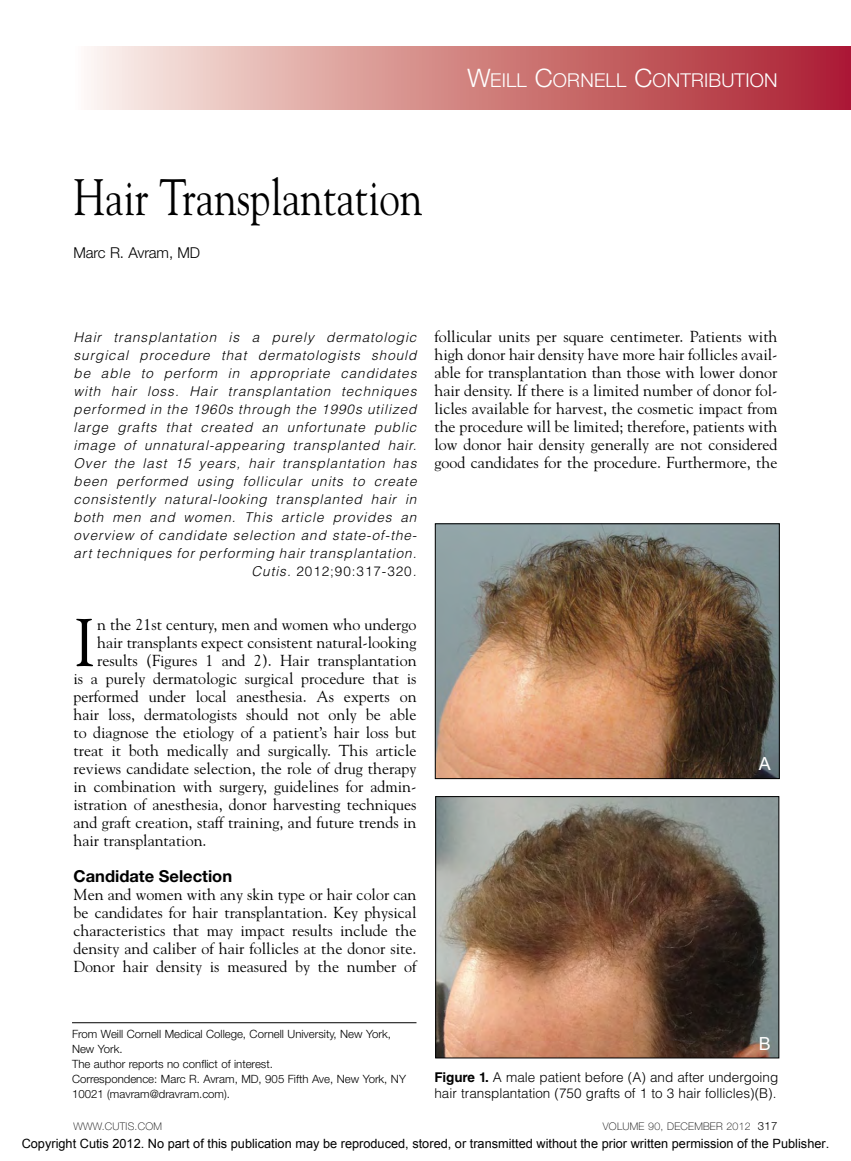
<style>
.page{position:relative;width:851px;height:1161px;background:#fff}
.page>*{position:absolute;margin:0;border:0;box-sizing:border-box;transform-origin:0 0}
.DropCap{font:67.05px "Goudy Std";color:#000}
.t1{font:51px "Goudy Std";color:#000;scale:.8 1}
.Therapeutics_for_He{font:300 19.2px "Helvetica Neue LT Std";letter-spacing:.005em;color:#fff}
.t2{font:18px "Arial";color:#fff}
.Sub_Head{font:700 16.5px "Helvetica Neue LT Std";color:#000}
.Para_1{font:15.9px/18px "Goudy Std";color:#000;text-align:justify}
.DropCap-2{font:15.9px "Goudy Std";color:#000}
.Author{font:300 15px "Helvetica Neue LT Std";letter-spacing:-.01em;color:#000}
.Abstract{font:italic 300 13.5px/18px "Helvetica LT Std";letter-spacing:.07em;color:#000;text-align:justify}
.Fig_Cap{font:300 13.5px/15.9px "Helvetica LT Std";color:#000}
.Vol_Pg{font:300 13.5px "Helvetica LT Std";letter-spacing:.07em;color:#000}
.t3{font:12.75px "Arial";color:#000}
.Author_Bio{font:300 11.4px/15px "Helvetica Neue LT Std";color:#000}
.Vol_folio{font:100 10.5px "Helvetica Neue LT Std";letter-spacing:.025em;color:#000}
.www_folio{font:100 10.5px "Helvetica Neue LT Std";letter-spacing:.025em;color:#000}
.s1{font-size:25.5px}
.s2{font-style:italic}
.s3{font-weight:700}
.s4{font-weight:300;font-size:11.4px}
</style>
<div class="page">
<svg style="left:91px;top:46px;width:759px;height:64px;background:#d28585"></svg>
<hr style="left:72px;top:1022px;width:344px;height:1px;background:#000">
<img style="left:437px;top:798px;width:340px;height:258px">
<div style="left:435px;top:796px;width:344px;height:262px;border:1px solid #000"></div>
<img style="left:437px;top:525px;width:340px;height:252px">
<div style="left:435px;top:523px;width:344px;height:256px;border:1px solid #000"></div>
<p class="Therapeutics_for_He" style="left:467px;top:69px;width:311px"><span class="s1">W</span>EILL <span class="s1">C</span>ORNELL <span class="s1">C</span>ONTRIBUTION</p>
<p class="t1" style="left:74px;top:166px;width:438px">Hair Transplantation</p>
<p class="Author" style="left:74px;top:244px;width:128px">Marc R. Avram, MD</p>
<p class="Abstract" style="left:74px;top:328px;width:345px">Hair transplantation is a purely dermatologic surgical procedure that dermatologists should be able to perform in appropriate candidates with hair loss. Hair transplantation techniques performed in the 1960s through the 1990s utilized large grafts that created an unfortunate public image of unnatural-appearing transplanted hair.<br>Over the last 15 years, hair transplantation has been performed using follicular units to create consistently natural-looking transplanted hair in both men and women. This article provides an overview of candidate selection and state-of-the&shy;art techniques for performing hair transplantation.</p>
<p class="Vol_Pg" style="left:251px;top:563px;width:166px"><span class="s2">Cutis.</span> 2012;90:317-320<span class="s2">.</span></p>
<p class="DropCap" style="left:74px;top:601px;width:24px">I</p>
<p class="DropCap-2" style="left:97px;top:615px;width:321px">n the 21st century, men and women who undergo</p>
<p class="DropCap-2" style="left:97px;top:633px;width:321px">hair transplants expect consistent natural-looking</p>
<p class="DropCap-2" style="left:97px;top:651px;width:321px">results (Figures 1 and 2). Hair transplantation</p>
<p class="DropCap-2" style="left:74px;top:669px;width:344px">is a purely dermatologic surgical procedure that is</p>
<p class="DropCap-2" style="left:74px;top:687px;width:344px">performed under local anesthesia. As experts on</p>
<p class="DropCap-2" style="left:74px;top:705px;width:344px">hair loss, dermatologists should not only be able</p>
<p class="DropCap-2" style="left:74px;top:723px;width:344px">to diagnose the etiology of a patient’s hair loss but</p>
<p class="DropCap-2" style="left:74px;top:741px;width:344px">treat it both medically and surgically. This article</p>
<p class="DropCap-2" style="left:74px;top:759px;width:344px">reviews candidate selection, the role of drug therapy</p>
<p class="DropCap-2" style="left:74px;top:777px;width:344px">in combination with surgery, guidelines for admin-</p>
<p class="DropCap-2" style="left:74px;top:795px;width:344px">istration of anesthesia, donor harvesting techniques</p>
<p class="DropCap-2" style="left:74px;top:813px;width:344px">and graft creation, staff training, and future trends in</p>
<p class="DropCap-2" style="left:74px;top:831px;width:134px">hair transplantation.</p>
<p class="Sub_Head" style="left:74px;top:866px;width:160px">Candidate Selection</p>
<p class="Para_1" style="left:74px;top:885px;width:344px">Men and women with any skin type or hair color can be candidates for hair transplantation. Key physical characteristics that may impact results include the density and caliber of hair follicles at the donor site.<br>Donor hair density is measured by the number of</p>
<p class="Para_1" style="left:434px;top:327px;width:344px">follicular units per square centimeter. Patients with high donor hair density have more hair follicles avail&shy;able for transplantation than those with lower donor hair density. If there is a limited number of donor fol&shy;licles available for harvest, the cosmetic impact from the procedure will be limited; therefore, patients with low donor hair density generally are not considered good candidates for the procedure. Furthermore, the</p>
<p class="t2" style="left:758px;top:752px;width:14px">A</p>
<p class="Author_Bio" style="left:72px;top:1026px;width:335px">From Weill Cornell Medical College, Cornell University, New York, New York.<br>The author reports no conflict of interest.<br>Correspondence: Marc R. Avram, MD, 905 Fifth Ave, New York, NY 10021 (mavram@dravram.com).</p>
<p class="t2" style="left:758px;top:1032px;width:14px">B</p>
<p class="Fig_Cap" style="left:434px;top:1069px;width:345px"><span class="s3">Figure 1.</span> A male patient before (A) and after undergoing hair transplantation (750 grafts of 1 to 3 hair follicles)(B).</p>
<p class="www_folio" style="left:74px;top:1120px;width:90px">WWW.CUTIS.COM</p>
<p class="Vol_folio" style="left:603px;top:1121px;width:176px">VOLUME 90, DECEMBER 2012 <span class="s4">317</span></p>
<p class="t3" style="left:22px;top:1135px;width:809px">Copyright Cutis 2012. No part of this publication may be reproduced, stored, or transmitted without the prior written permission of the Publisher.</p>
</div>
